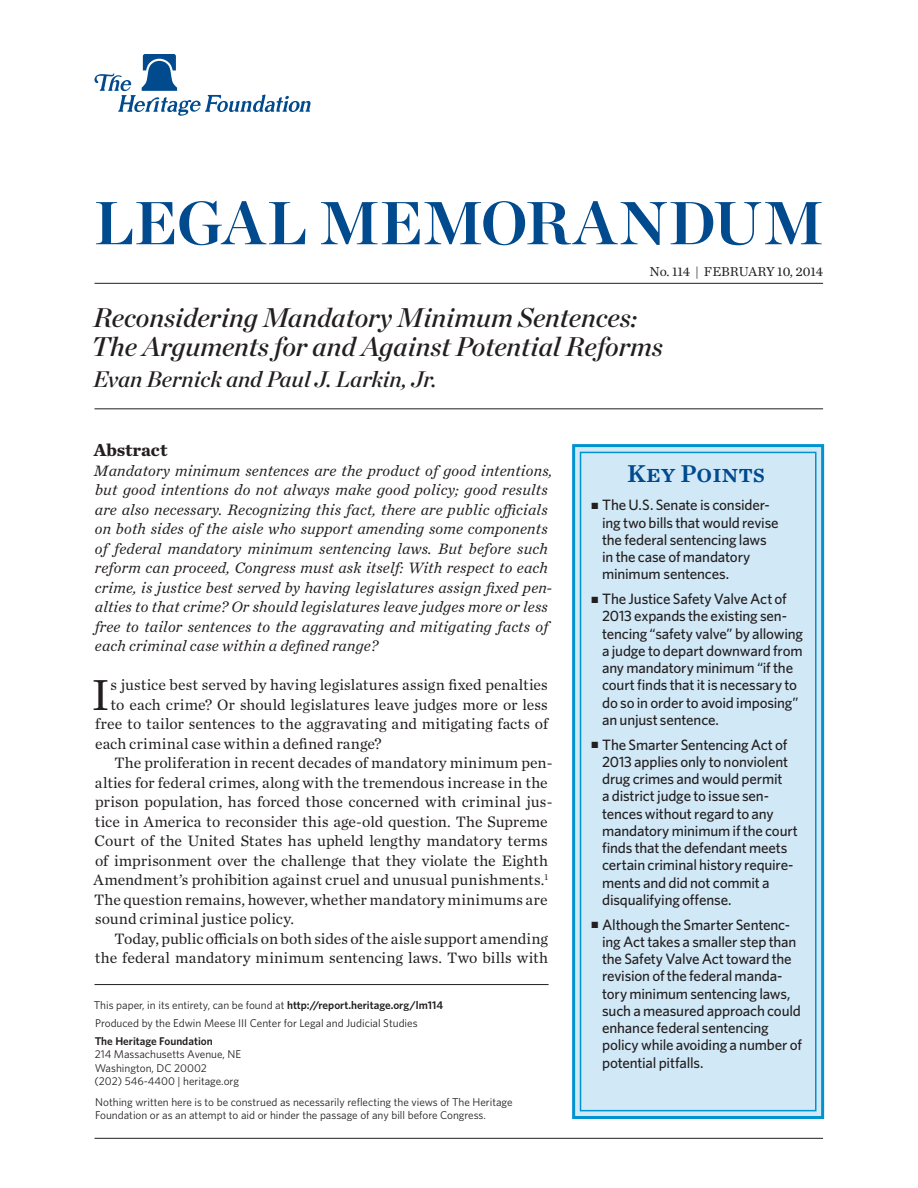
<style>
.page{position:relative;width:918px;height:1188px;background:#fff}
.page>*{position:absolute;margin:0;border:0;box-sizing:border-box;transform-origin:0 0}
.t1{font:60.45px "Chronicle Display Bold SC800";color:#004a8d}
.Body_text-1st_para{font:45.45px "Chronicle Text G1";color:#231f20}
.t2{font:italic 27px/28.5px "Chronicle Display Semi";color:#231f20}
.t3{font:25.5px "Chronicle Text G1 Semi";color:#004a8d}
.Author_byline{font:italic 22.5px "Chronicle Display Semi";color:#231f20}
.Abstract_Word{font:700 18px "Chronicle Text G1";color:#231f20}
.Body_Text{font:15.75px/19.5px "Chronicle Text G1";letter-spacing:-.005em;color:#231f20}
.Abstract{font:italic 15.75px/19.5px "Chronicle Text G1";letter-spacing:.01em;color:#231f20}
.Body_text-1st_para-2{font:15.75px "Chronicle Text G1";letter-spacing:-.005em;color:#231f20}
.t4{font:500 15px/17.2px "Whitney";letter-spacing:-.015em;color:#231f20}
.t5{font:13.5px "Chronicle Text G1";color:#231f20}
.Info_Box_Text{font:11.25px/13.5px "Whitney";color:#231f20}
.Policy_Shop{font:11.25px "Whitney";color:#231f20}
.t6{font:600 11.25px "Whitney";color:#231f20}
.s1{font-weight:600}
</style>
<div class="page">
<div style="left:572px;top:444px;width:252px;height:675px;background:#d1e8f6;border:3px solid #0093d0"></div>
<div style="left:580px;top:452px;width:237px;height:659px;border:2px solid #0093d0"></div>
<svg style="left:94px;top:54px;width:217px;height:62px"></svg>
<hr style="left:94px;top:1138px;width:729px;height:1px;background:#231f20">
<hr style="left:94px;top:283px;width:729px;height:1px;background:#231f20">
<hr style="left:94px;top:409px;width:729px;height:1px;background:#231f20">
<hr style="left:94px;top:984px;width:455px;height:1px;background:#231f20">
<h1 class="t1" style="left:94px;top:174px;width:731px">LEGAL MEMORANDUM</h1>
<p class="t5" style="left:650px;top:262px;width:175px">No. 114 | February 10, 2014</p>
<p class="t2" style="left:92px;top:301px;width:573px">Reconsidering Mandatory Minimum Sentences:<br>The Arguments for and Against Potential Reforms</p>
<p class="Author_byline" style="left:93px;top:361px;width:345px">Evan Bernick and Paul J. Larkin, Jr.</p>
<p class="Abstract_Word" style="left:94px;top:435px;width:75px">Abstract</p>
<p class="Abstract" style="left:94px;top:460px;width:460px">Mandatory minimum sentences are the product of good intentions, but good intentions do not always make good policy; good results are also necessary. Recognizing this fact, there are public officials on both sides of the aisle who support amending some components of federal mandatory minimum sentencing laws. But before such reform can proceed, Congress must ask itself: With respect to each crime, is justice best served by having legislatures assign fixed pen&shy;alties to that crime? Or should legislatures leave judges more or less free to tailor sentences to the aggravating and mitigating facts of each criminal case within a defined range?</p>
<p class="Body_text-1st_para" style="left:92px;top:660px;width:20px">I</p>
<p class="Body_text-1st_para-2" style="left:111px;top:673px;width:439px">s justice best served by having legislatures assign fixed penalties</p>
<p class="Body_text-1st_para-2" style="left:110px;top:692px;width:439px">to each crime? Or should legislatures leave judges more or less</p>
<p class="Body_text-1st_para-2" style="left:95px;top:712px;width:455px">free to tailor sentences to the aggravating and mitigating facts of</p>
<p class="Body_text-1st_para-2" style="left:95px;top:731px;width:288px">each criminal case within a defined range?</p>
<p class="Body_Text" style="left:94px;top:752px;width:460px;text-indent:21px">The proliferation in recent decades of mandatory minimum pen&shy;alties for federal crimes, along with the tremendous increase in the prison population, has forced those concerned with criminal jus&shy;tice in America to reconsider this age-old question. The Supreme Court of the United States has upheld lengthy mandatory terms of imprisonment over the challenge that they violate the Eighth Amendment’s prohibition against cruel and unusual punishments.<sup>1<br></sup>The question remains, however, whether mandatory minimums are sound criminal justice policy.</p>
<p class="Body_Text" style="left:95px;top:928px;width:455px;text-align:right">Today, public officials on both sides of the aisle support amending the federal mandatory minimum sentencing laws. Two bills with</p>
<p class="Info_Box_Text" style="left:94px;top:998px;width:351px">This paper, in its entirety, can be found at <span class="s1">http://report.heritage.org/lm114</span></p>
<p class="Policy_Shop" style="left:95px;top:1015px;width:324px">Produced by the Edwin Meese III Center for Legal and Judicial Studies</p>
<p class="t6" style="left:95px;top:1033px;width:120px">The Heritage Foundation</p>
<p class="Info_Box_Text" style="left:95px;top:1047px;width:148px">214 Massachusetts Avenue, NE</p>
<p class="Info_Box_Text" style="left:95px;top:1061px;width:114px">Washington, DC 20002</p>
<p class="Info_Box_Text" style="left:94px;top:1074px;width:146px">(202) 546-4400 | heritage.org</p>
<p class="Info_Box_Text" style="left:95px;top:1095px;width:419px">Nothing written here is to be construed as necessarily reflecting the views of The Heritage<br>Foundation or as an attempt to aid or hinder the passage of any bill before Congress.</p>
<h3 class="t3" style="left:627px;top:454px;width:139px">Key Points</h3>
<p class="t4" style="left:602px;top:496px;width:178px;text-indent:-10px">■ The U.S. Senate is consider&shy;ing two bills that would revise the federal sentencing laws in the case of mandatory minimum sentences.</p>
<p class="t4" style="left:602px;top:590px;width:202px;text-indent:-10px">■ The Justice Safety Valve Act of<br>2013 expands the existing sen&shy;tencing “safety valve” by allowing a judge to depart downward from any mandatory minimum “if the court finds that it is necessary to do so in order to avoid imposing” an unjust sentence.</p>
<p class="t4" style="left:602px;top:735px;width:197px;text-indent:-10px">■ The Smarter Sentencing Act of<br>2013 applies only to nonviolent drug crimes and would permit<br>a district judge to issue sen&shy;tences without regard to any mandatory minimum if the court finds that the defendant meets certain criminal history require&shy;ments and did not commit a disqualifying offense.</p>
<p class="t4" style="left:602px;top:915px;width:201px;text-indent:-10px">■ Although the Smarter Sentenc&shy;ing Act takes a smaller step than the Safety Valve Act toward the revision of the federal manda&shy;tory minimum sentencing laws, such a measured approach could enhance federal sentencing policy while avoiding a number of potential pitfalls.</p>
</div>
